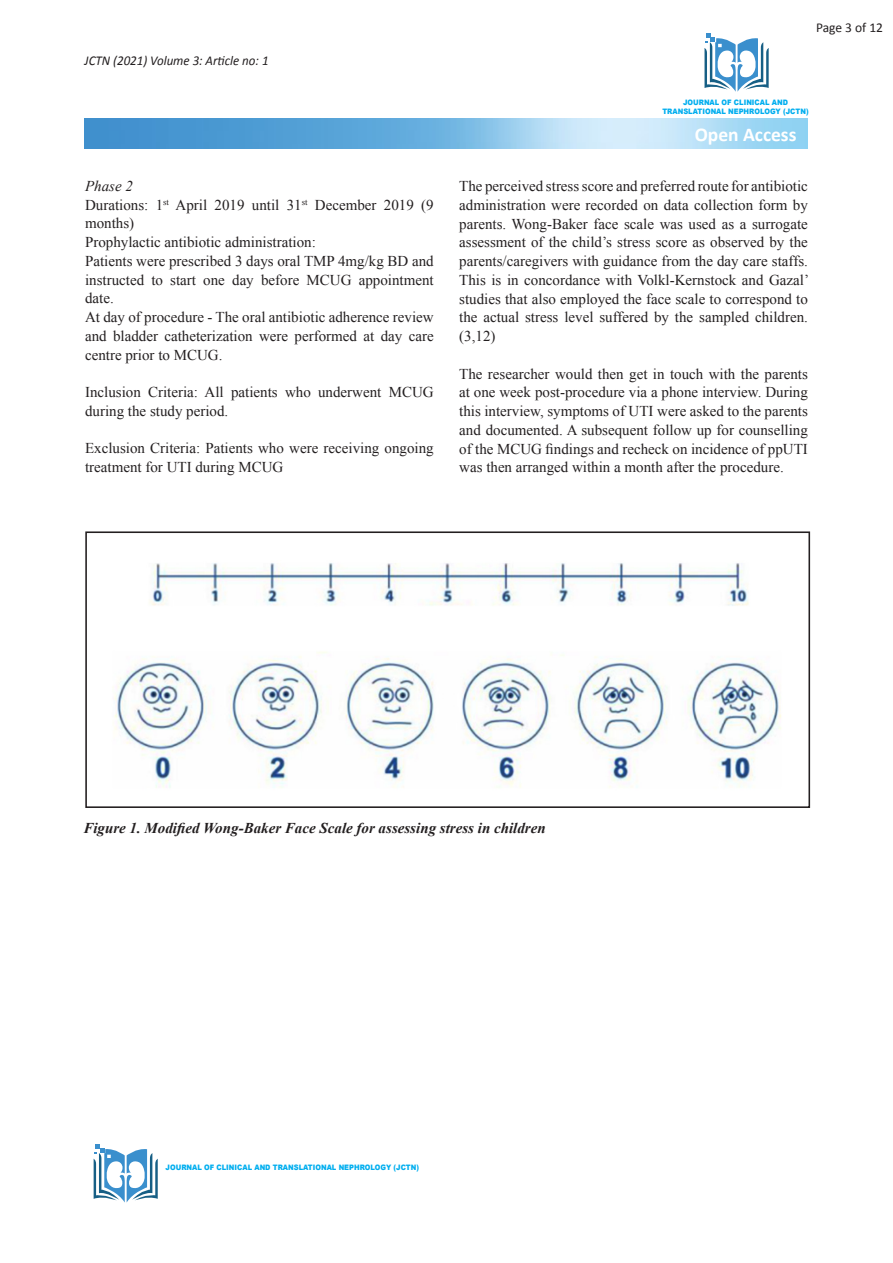
<style>
.page{position:relative;width:893px;height:1263px;background:#fff}
.page>*{position:absolute;margin:0;border:0;box-sizing:border-box;transform-origin:0 0}
.t1{font:700 19.5px "Calibri";color:#fff}
.t2{font:15px/18.8px "Times New Roman";color:#231f20;text-align:justify}
.t3{font:italic 700 15px "Times New Roman";color:#231f20}
.t4{font:italic 15px "Times New Roman";color:#231f20}
.t5{font:italic 13.5px "Calibri";color:#231f20;scale:.96 1}
.t6{font:13.5px "Calibri";color:#231f20}
.t7{font:900 7.5px/9px "Arial";color:#00aeef;text-align:center;scale:.9 1}
</style>
<div class="page">
<img style="left:85px;top:119px;width:723px;height:30px">
<svg style="left:94px;top:1144px;width:64px;height:58px"></svg>
<svg style="left:704px;top:33px;width:65px;height:59px"></svg>
<img style="left:114px;top:563px;width:667px;height:225px">
<div style="left:85px;top:531px;width:725px;height:277px;border:2px solid #231f20"></div>
<p class="t5" style="left:85px;top:52px;width:193px">JCTN (2021) Volume 3: Article no: 1</p>
<p class="t4" style="left:85px;top:175px;width:49px">Phase 2</p>
<p class="t2" style="left:85px;top:195px;width:350px">Durations: 1<sup>st</sup> April 2019 until 31<sup>st</sup> December 2019 (9 months)</p>
<p class="t2" style="left:85px;top:232px;width:232px">Prophylactic antibiotic administration:</p>
<p class="t2" style="left:85px;top:251px;width:350px">Patients were prescribed 3 days oral TMP 4mg/kg BD and instructed to start one day before MCUG appointment date.</p>
<p class="t2" style="left:85px;top:307px;width:350px">At day of procedure - The oral antibiotic adherence review and bladder catheterization were performed at day care centre prior to MCUG.</p>
<p class="t2" style="left:85px;top:382px;width:350px">Inclusion Criteria: All patients who underwent MCUG during the study period.</p>
<p class="t2" style="left:85px;top:439px;width:350px">Exclusion Criteria: Patients who were receiving ongoing treatment for UTI during MCUG</p>
<p class="t6" style="left:816px;top:19px;width:69px">Page 3 of 12</p>
<p class="t7" style="left:662px;top:97px;width:164px">JOURNAL OF CLINICAL AND<br>TRANSLATIONAL NEPHROLOGY (JCTN)</p>
<h1 class="t1" style="left:695px;top:122px;width:103px">Open Access</h1>
<p class="t2" style="left:459px;top:176px;width:351px">The perceived stress score and preferred route for antibiotic administration were recorded on data collection form by parents. Wong-Baker face scale was used as a surrogate assessment of the child’s stress score as observed by the parents/caregivers with guidance from the day care staffs.<br>This is in concordance with Volkl-Kernstock and Gazal’ studies that also employed the face scale to correspond to the actual stress level suffered by the sampled children. (3,12)</p>
<p class="t2" style="left:459px;top:364px;width:350px">The researcher would then get in touch with the parents at one week post-procedure via a phone interview. During this interview, symptoms of UTI were asked to the parents and documented. A subsequent follow up for counselling of the MCUG findings and recheck on incidence of ppUTI was then arranged within a month after the procedure.</p>
<p class="t3" style="left:83px;top:818px;width:464px">Figure 1. Modified Wong-Baker Face Scale for assessing stress in children</p>
<p class="t7" style="left:166px;top:1163px;width:283px">JOURNAL OF CLINICAL AND TRANSLATIONAL NEPHROLOGY (JCTN)</p>
</div>
